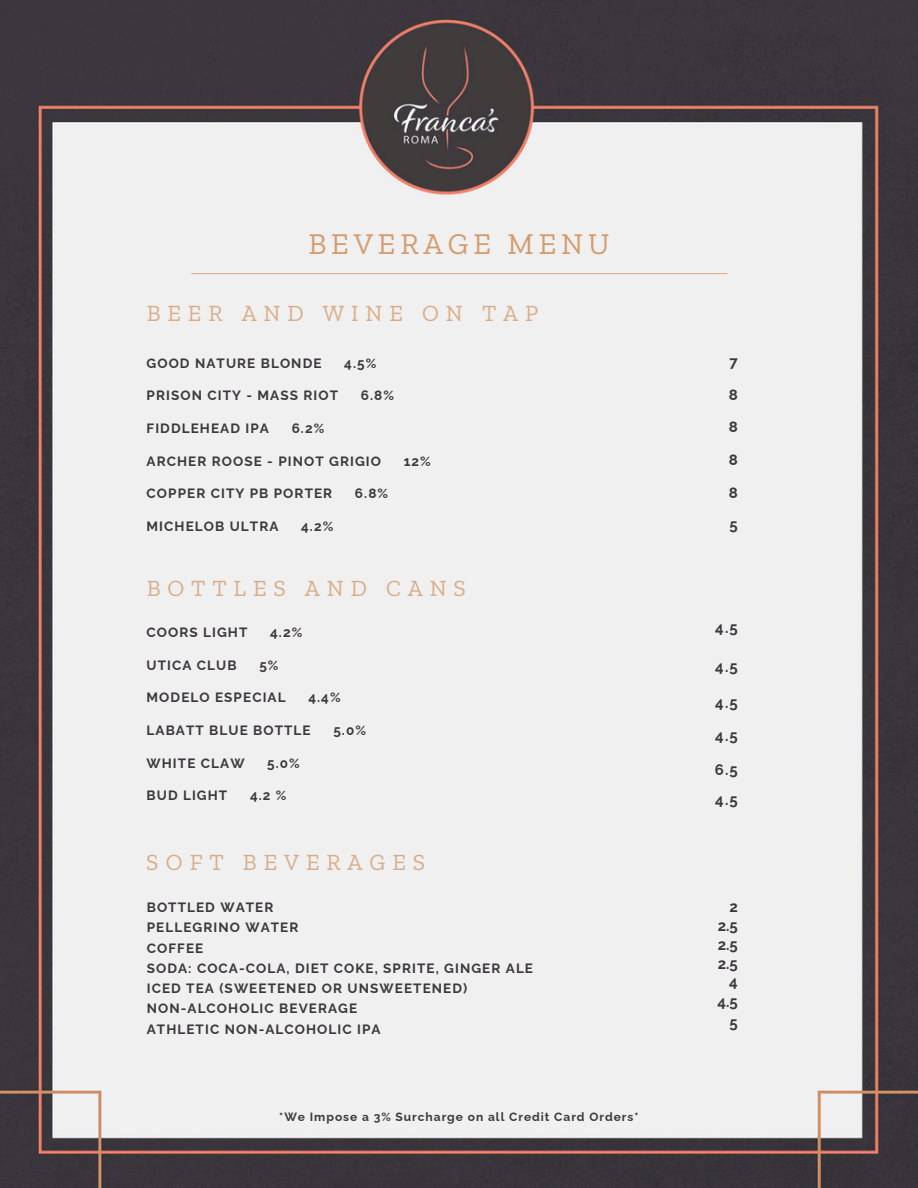
<style>
.page{position:relative;width:918px;height:1188px;background:#fff}
.page>*{position:absolute;margin:0;border:0;box-sizing:border-box;transform-origin:0 0}
.t1{font:30px "Zilla Slab";letter-spacing:.16em;color:#d49c6e}
.t2{font:23.1px "Zilla Slab";letter-spacing:.3em;color:#d49c6e}
.t3{font:700 15px/32.7px "Raleway";color:#3d383d;text-align:justify}
.t4{font:700 13.5px/20.2px "Raleway";letter-spacing:.08em;color:#3d383d}
.t5{font:700 12px "Raleway";letter-spacing:.08em;color:#3d383d}
</style>
<div class="page">
<img style="left:0;top:0;width:918px;height:1188px">
<hr style="left:192px;top:273px;width:535px;height:1px;background:#d49c6e">
<h1 class="t1" style="left:308px;top:225px;width:303px">BEVERAGE MENU</h1>
<h2 class="t2" style="left:147px;top:299px;width:393px">BEER AND WINE ON TAP</h2>
<h2 class="t4" style="left:147px;top:353px;width:177px">GOOD NATURE BLONDE</h2>
<h2 class="t4" style="left:344px;top:353px;width:34px">4.5%</h2>
<h2 class="t4" style="left:147px;top:386px;width:193px">PRISON CITY - MASS RIOT</h2>
<h2 class="t4" style="left:361px;top:386px;width:35px">6.8%</h2>
<h2 class="t4" style="left:147px;top:418px;width:124px">FIDDLEHEAD IPA</h2>
<h2 class="t4" style="left:292px;top:418px;width:34px">6.2%</h2>
<h2 class="t4" style="left:147px;top:451px;width:236px">ARCHER ROOSE - PINOT GRIGIO</h2>
<h2 class="t4" style="left:404px;top:451px;width:29px">12%</h2>
<h2 class="t4" style="left:147px;top:483px;width:187px">COPPER CITY PB PORTER</h2>
<h2 class="t4" style="left:355px;top:483px;width:35px">6.8%</h2>
<h2 class="t4" style="left:147px;top:516px;width:133px">MICHELOB ULTRA</h2>
<h2 class="t4" style="left:301px;top:516px;width:34px">4.2%</h2>
<h2 class="t2" style="left:147px;top:575px;width:321px">BOTTLES AND CANS</h2>
<p class="t4" style="left:147px;top:622px;width:102px">COORS LIGHT</p>
<p class="t4" style="left:270px;top:622px;width:34px">4.2%</p>
<p class="t4" style="left:147px;top:655px;width:92px">UTICA CLUB</p>
<p class="t4" style="left:259px;top:655px;width:21px">5%</p>
<p class="t4" style="left:147px;top:687px;width:141px">MODELO ESPECIAL</p>
<p class="t4" style="left:308px;top:687px;width:34px">4.4%</p>
<p class="t4" style="left:147px;top:720px;width:166px">LABATT BLUE BOTTLE</p>
<p class="t4" style="left:333px;top:720px;width:34px">5.0%</p>
<p class="t4" style="left:147px;top:753px;width:99px">WHITE CLAW</p>
<p class="t4" style="left:267px;top:753px;width:34px">5.0%</p>
<p class="t4" style="left:147px;top:785px;width:82px">BUD LIGHT</p>
<p class="t4" style="left:250px;top:785px;width:38px">4.2 %</p>
<h2 class="t2" style="left:147px;top:849px;width:280px">SOFT BEVERAGES</h2>
<h3 class="t4" style="left:147px;top:897px;width:388px">BOTTLED WATER<br>PELLEGRINO WATER<br>COFFEE<br>SODA: COCA-COLA, DIET COKE, SPRITE, GINGER ALE<br>ICED TEA (SWEETENED OR UNSWEETENED)<br>NON-ALCOHOLIC BEVERAGE<br>ATHLETIC NON-ALCOHOLIC IPA</h3>
<h4 class="t5" style="left:279px;top:1110px;width:361px">*We Impose a 3% Surcharge on all Credit Card Orders*</h4>
<h4 class="t3" style="left:729px;top:345px;width:11px">7<br>8<br>8<br>8<br>8<br>5</h4>
<h3 class="t3" style="left:715px;top:611px;width:24px">4.5</h3>
<h4 class="t3" style="left:715px;top:650px;width:24px">4.5</h4>
<h4 class="t3" style="left:715px;top:686px;width:24px">4.5</h4>
<h4 class="t3" style="left:715px;top:720px;width:24px">4.5</h4>
<h4 class="t3" style="left:715px;top:753px;width:25px">6.5</h4>
<h4 class="t3" style="left:715px;top:783px;width:24px">4.5</h4>
<h2 class="t3" style="left:718px;top:897px;width:22px;line-height:19.2px;text-indent:12px">2<br>2.5<br>2.5<br>2.5</h2>
<h3 class="t3" style="left:729px;top:965px;width:10px">4</h3>
<h4 class="t3" style="left:730px;top:1007px;width:10px">5</h4>
<h2 class="t3" style="left:718px;top:986px;width:22px">4.5</h2>
</div>
